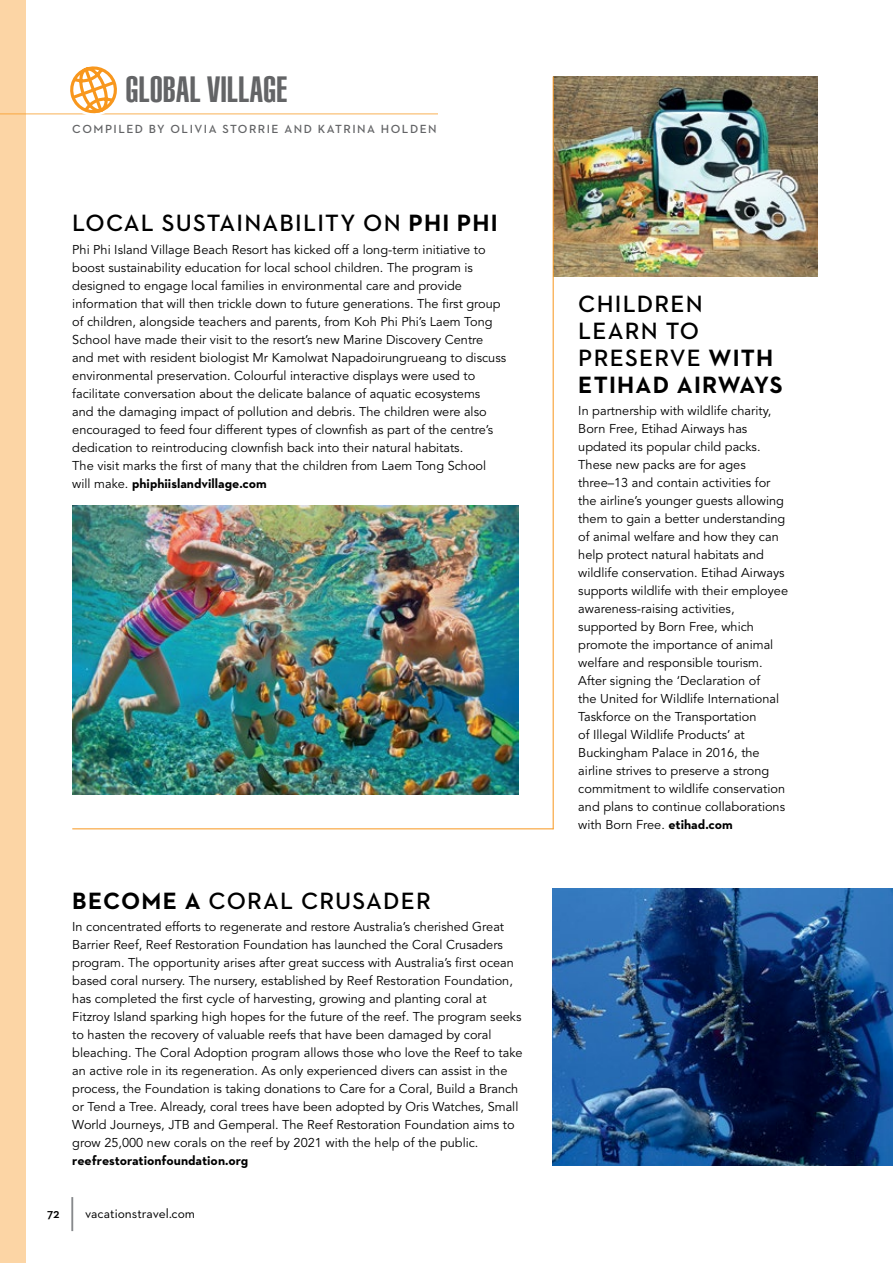
<style>
.page{position:relative;width:893px;height:1263px;background:#fff}
.page>*{position:absolute;margin:0;border:0;box-sizing:border-box;transform-origin:0 0}
.t1{font:900 extra-condensed 36px "Helvetica";letter-spacing:.005em;color:#636466;scale:1.1 1}
.t2{font:600 24px/27px "Neutraface 2 Text";letter-spacing:.05em;color:#000}
.t3{font:700 13.5px "Neutraface 2 Text";color:#000}
.t4{font:13.5px "Neutraface 2 Text";color:#000}
.t5{font:600 13.5px "Neutraface 2 Text";color:#000}
.t6{font:12.75px/18px "Avenir";color:#000}
.t7{font:600 12px "Neutraface 2 Text";letter-spacing:.125em;color:#636466}
.s1{font-weight:700}
.s2{font-family:"Avenir";font-weight:400;font-size:12.75px}
.s3{font-family:"Neutraface 2 Text";font-weight:700;font-size:13.5px}
</style>
<div class="page">
<hr style="left:71px;top:1197px;width:2px;height:34px;background:#87898c">
<img style="left:554px;top:77px;width:263px;height:199px">
<img style="left:553px;top:889px;width:340px;height:276px">
<div style="left:0;top:0;width:26px;height:1263px;background:#fcd5a5"></div>
<hr style="left:553px;top:77px;width:1px;height:752px;background:#f8971d">
<hr style="left:72px;top:828px;width:482px;height:1px;background:#f8971d">
<hr style="left:0;top:113px;width:438px;height:2px;background:#f8971d">
<svg style="left:65px;top:66px;width:57px;height:49px"></svg>
<img style="left:72px;top:505px;width:447px;height:289px">
<h1 class="t1" style="left:125px;top:69px;width:149px">GLOBAL VILLAGE</h1>
<p class="t7" style="left:72px;top:122px;width:366px">COMPILED BY OLIVIA STORRIE AND KATRINA HOLDEN</p>
<h2 class="t2" style="left:72px;top:209px;width:427px">LOCAL SUSTAINABILITY ON <span class="s1">PHI PHI</span></h2>
<p class="t6" style="left:72px;top:241px;width:435px">Phi Phi Island Village Beach Resort has kicked off a long-term initiative to boost sustainability education for local school children. The program is designed to engage local families in environmental care and provide information that will then trickle down to future generations. The first group of children, alongside teachers and parents, from Koh Phi Phi’s Laem Tong School have made their visit to the resort’s new Marine Discovery Centre and met with resident biologist Mr Kamolwat Napadoirungrueang to discuss environmental preservation. Colourful interactive displays were used to facilitate conversation about the delicate balance of aquatic ecosystems<br>and the damaging impact of pollution and debris. The children were also encouraged to feed four different types of clownfish as part of the centre’s dedication to reintroducing clownfish back into their natural habitats.<br>The visit marks the first of many that the children from Laem Tong School</p>
<p class="t3" style="left:72px;top:474px;width:196px"><span class="s2">will make.</span> phiphiislandvillage.com</p>
<h2 class="t2" style="left:72px;top:887px;width:360px"><span class="s1">BECOME A</span> CORAL CRUSADER</h2>
<p class="t6" style="left:72px;top:918px;width:452px">In concentrated efforts to regenerate and restore Australia’s cherished Great Barrier Reef, Reef Restoration Foundation has launched the Coral Crusaders program. The opportunity arises after great success with Australia’s first ocean based coral nursery. The nursery, established by Reef Restoration Foundation, has completed the first cycle of harvesting, growing and planting coral at Fitzroy Island sparking high hopes for the future of the reef. The program seeks to hasten the recovery of valuable reefs that have been damaged by coral bleaching. The Coral Adoption program allows those who love the Reef to take an active role in its regeneration. As only experienced divers can assist in the process, the Foundation is taking donations to Care for a Coral, Build a Branch or Tend a Tree. Already, coral trees have been adopted by Oris Watches, Small World Journeys, JTB and Gemperal. The Reef Restoration Foundation aims to grow 25,000 new corals on the reef by 2021 with the help of the public.</p>
<p class="t3" style="left:72px;top:1152px;width:177px">reefrestorationfoundation.org</p>
<p class="t5" style="left:47px;top:1205px;width:14px">72</p>
<p class="t4" style="left:85px;top:1205px;width:112px">vacationstravel.com</p>
<h2 class="t2" style="left:578px;top:290px;width:206px">CHILDREN<br>LEARN TO<br>PRESERVE <span class="s1">WITH<br>ETIHAD AIRWAYS</span></h2>
<p class="t6" style="left:578px;top:402px;width:211px">In partnership with wildlife charity, Born Free, Etihad Airways has updated its popular child packs.<br>These new packs are for ages three–13 and contain activities for the airline’s younger guests allowing them to gain a better understanding of animal welfare and how they can help protect natural habitats and wildlife conservation. Etihad Airways supports wildlife with their employee awareness-raising activities, supported by Born Free, which promote the importance of animal welfare and responsible tourism.<br>After signing the ‘Declaration of<br>the United for Wildlife International Taskforce on the Transportation<br>of Illegal Wildlife Products’ at Buckingham Palace in 2016, the airline strives to preserve a strong commitment to wildlife conservation and plans to continue collaborations with Born Free. <span class="s3">etihad.com</span></p>
</div>
